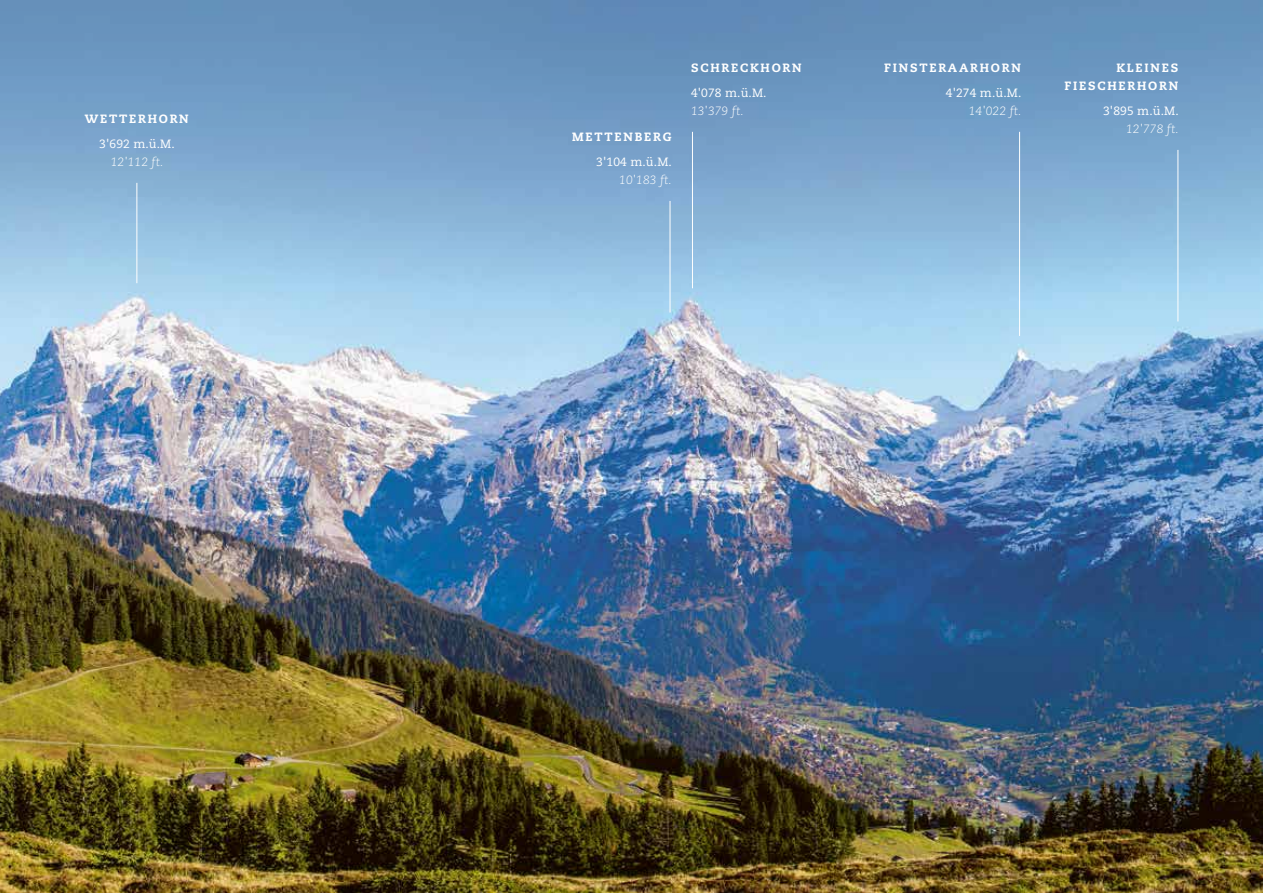
<style>
.page{position:relative;width:1263px;height:893px;background:#fff}
.page>*{position:absolute;margin:0;border:0;box-sizing:border-box;transform-origin:0 0}
.t1{font:800 12px/18px "Caecilia";letter-spacing:.15em;color:#fff;text-align:right}
.t2{font:12px "Caecilia";letter-spacing:.01em;color:#fff}
.t3{font:italic 300 12px "Caecilia";letter-spacing:.01em;color:#fff}
</style>
<div class="page">
<img style="left:0;top:302px;width:1263px;height:591px">
<div style="left:0;top:0;width:1263px;height:302px;background:linear-gradient(to bottom,#5a85b2,#a2cdec)"></div>
<hr style="left:136px;top:183px;width:1px;height:100px;background:#fff">
<hr style="left:1177px;top:150px;width:1px;height:171px;background:#fff">
<hr style="left:670px;top:201px;width:1px;height:112px;background:#fff">
<hr style="left:1019px;top:132px;width:1px;height:204px;background:#fff">
<hr style="left:692px;top:132px;width:1px;height:156px;background:#fff">
<p class="t1" style="left:85px;top:110px;width:105px">WETTERHORN</p>
<p class="t2" style="left:99px;top:136px;width:77px">3'692 m.ü.M.</p>
<p class="t3" style="left:111px;top:155px;width:54px">12'112 ft.</p>
<p class="t1" style="left:572px;top:128px;width:101px">METTENBERG</p>
<p class="t2" style="left:596px;top:154px;width:77px">3'104 m.ü.M.</p>
<p class="t3" style="left:619px;top:173px;width:54px">10'183 ft.</p>
<p class="t1" style="left:691px;top:59px;width:112px">SCHRECKHORN</p>
<p class="t2" style="left:691px;top:85px;width:77px">4'078 m.ü.M.</p>
<p class="t3" style="left:691px;top:104px;width:54px">13'379 ft.</p>
<p class="t1" style="left:884px;top:59px;width:138px">FINSTERAARHORN</p>
<p class="t2" style="left:946px;top:85px;width:77px">4'274 m.ü.M.</p>
<p class="t3" style="left:969px;top:104px;width:54px">14'022 ft.</p>
<p class="t1" style="left:1064px;top:59px;width:115px">KLEINES<br>FIESCHERHORN</p>
<p class="t2" style="left:1103px;top:103px;width:77px">3'895 m.ü.M.</p>
<p class="t3" style="left:1126px;top:122px;width:54px">12'778 ft.</p>
</div>
